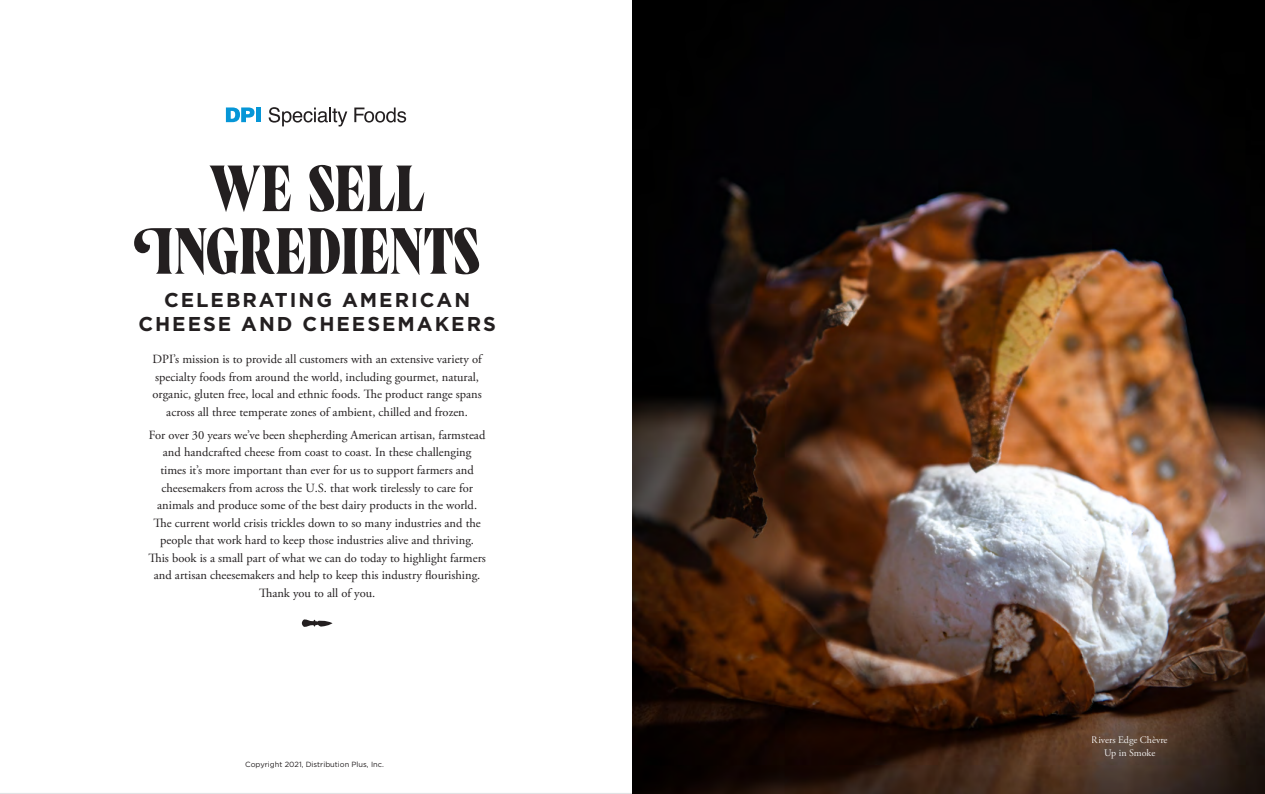
<style>
.page{position:relative;width:1265px;height:794px;background:#fff}
.page>*{position:absolute;margin:0;border:0;box-sizing:border-box;transform-origin:0 0}
.t1{font:700 65px "Wayfinder CF";letter-spacing:-.01em;color:#231f20}
.t2{font:700 20px/24px "Gotham";letter-spacing:.1em;color:#231f20;text-align:center}
.t3{font:12.5px/17.5px "Adobe Garamond Pro";color:#231f20;text-align:center}
.t4{font:10px/12.5px "Adobe Garamond Pro";color:#fff;text-align:center}
.t5{font:7.5px "Gotham";color:#231f20}
</style>
<div class="page">
<svg style="left:226px;top:107px;width:28px;height:15px"></svg>
<div style="left:256px;top:107px;width:5px;height:15px;background:#0696d7"></div>
<svg style="left:269px;top:107px;width:78px;height:19px"></svg>
<svg style="left:354px;top:107px;width:52px;height:15px"></svg>
<img style="left:632px;top:0;width:633px;height:793px">
<svg style="left:302px;top:619px;width:30px;height:7px"></svg>
<p class="t1" style="left:209px;top:150px;width:217px">WE SELL</p>
<p class="t1" style="left:154px;top:213px;width:327px">INGREDIENTS</p>
<p class="t2" style="left:138px;top:288px;width:359px">CELEBRATING AMERICAN<br>CHEESE AND CHEESEMAKERS</p>
<p class="t3" style="left:152px;top:351px;width:331px">DPI’s mission is to provide all customers with an extensive variety of specialty foods from around the world, including gourmet, natural, organic, gluten free, local and ethnic foods. The product range spans across all three temperate zones of ambient, chilled and frozen.</p>
<p class="t3" style="left:148px;top:426px;width:339px">For over 30 years we’ve been shepherding American artisan, farmstead and handcrafted cheese from coast to coast. In these challenging times it’s more important than ever for us to support farmers and cheesemakers from across the U.S. that work tirelessly to care for animals and produce some of the best dairy products in the world.<br>The current world crisis trickles down to so many industries and the people that work hard to keep those industries alive and thriving.<br>This book is a small part of what we can do today to highlight farmers and artisan cheesemakers and help to keep this industry flourishing.<br>Thank you to all of you.</p>
<p class="t5" style="left:245px;top:758px;width:140px">Copyright 2021, Distribution Plus, Inc.</p>
<p class="t4" style="left:1092px;top:733px;width:77px">Rivers Edge Chèvre<br>Up in Smoke</p>
</div>
